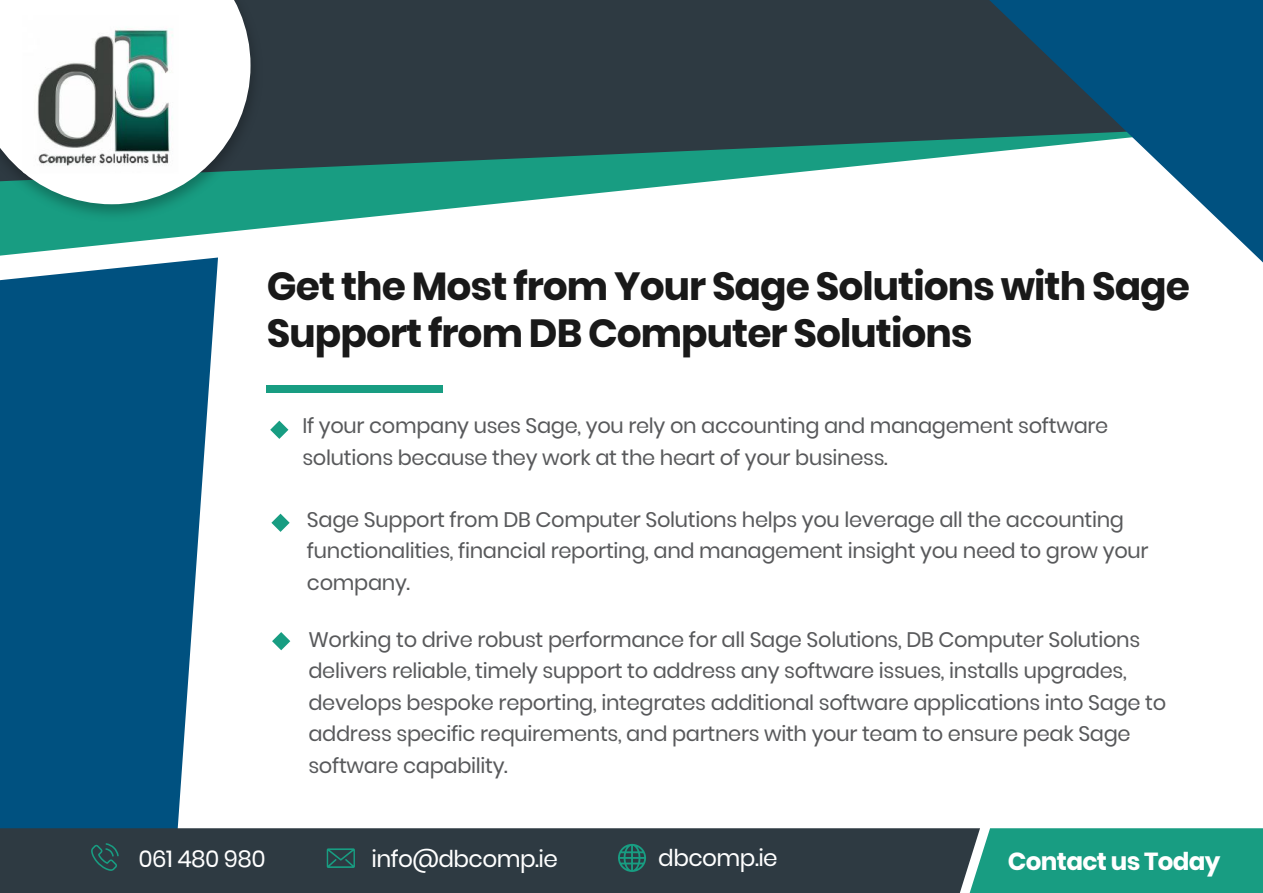
<style>
.page{position:relative;width:1263px;height:893px;background:#fff}
.page>*{position:absolute;margin:0;border:0;box-sizing:border-box;transform-origin:0 0}
.t1{font:700 39.15px/47px "Poppins";letter-spacing:-.025em;color:#191919}
.t2{font:700 24.6px "Poppins";letter-spacing:-.025em;color:#fff}
.t3{font:23.25px "Poppins";letter-spacing:-.025em;color:#fff}
.t4{font:21px/31.5px "Poppins";letter-spacing:-.015em;color:#58595b}
</style>
<div class="page">
<svg style="left:0;top:257px;width:218px;height:571px;background:#1c648e"></svg>
<svg style="left:0;top:181px;width:713px;height:75px"></svg>
<svg style="left:268px;top:0;width:721px;height:181px;background:#314b4f"></svg>
<svg style="left:989px;top:0;width:274px;height:262px"></svg>
<img style="left:0;top:0;width:268px;height:226px">
<svg style="left:0;top:0;width:250px;height:204px"></svg>
<img style="left:23px;top:16px;width:155px;height:157px">
<div style="left:0;top:828px;width:970px;height:65px;background:#2e3a42"></div>
<div style="left:970px;top:828px;width:293px;height:65px;background:#189d82"></div>
<svg style="left:327px;top:848px;width:28px;height:20px"></svg>
<svg style="left:91px;top:843px;width:28px;height:28px"></svg>
<svg style="left:618px;top:844px;width:28px;height:28px"></svg>
<div style="left:266px;top:386px;width:177px;height:7px;background:#189d82"></div>
<svg style="left:270px;top:421px;width:18px;height:18px"></svg>
<svg style="left:271px;top:514px;width:19px;height:18px"></svg>
<svg style="left:272px;top:632px;width:18px;height:18px"></svg>
<h1 class="t1" style="left:267px;top:263px;width:925px">Get the Most from Your Sage Solutions with Sage<br>Support from DB Computer Solutions</h1>
<p class="t4" style="left:302px;top:410px;width:807px">If your company uses Sage, you rely on accounting and management software solutions because they work at the heart of your business.</p>
<p class="t4" style="left:307px;top:504px;width:843px">Sage Support from DB Computer Solutions helps you leverage all the accounting functionalities, financial reporting, and management insight you need to grow your company.</p>
<p class="t4" style="left:308px;top:624px;width:859px">Working to drive robust performance for all Sage Solutions, DB Computer Solutions delivers reliable, timely support to address any software issues, installs upgrades, develops bespoke reporting, integrates additional software applications into Sage to address specific requirements, and partners with your team to ensure peak Sage software capability.</p>
<p class="t3" style="left:139px;top:845px;width:129px">061 480 980</p>
<p class="t3" style="left:371px;top:845px;width:188px">info@dbcomp.ie</p>
<p class="t3" style="left:658px;top:845px;width:121px">dbcomp.ie</p>
<p class="t2" style="left:1008px;top:847px;width:214px">Contact us Today</p>
</div>
